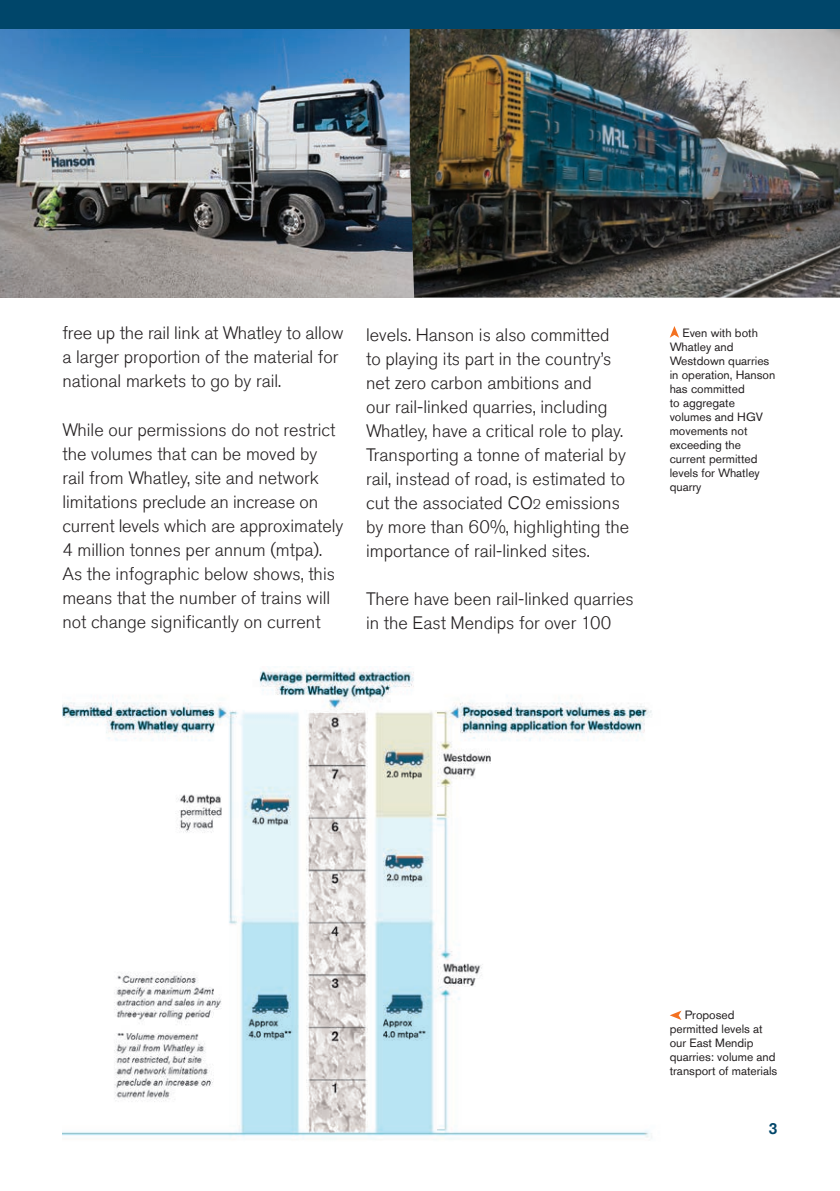
<style>
.page{position:relative;width:840px;height:1191px;background:#fff}
.page>*{position:absolute;margin:0;border:0;box-sizing:border-box;transform-origin:0 0}
.t1{font:300 18px/24px "Akzidenz Grotesk Std";color:#231f20}
.t2{font:500 16px "Akzidenz Grotesk Std";color:#00466a}
.t3{font:12px/14px "Akzidenz Grotesk Std";color:#231f20}
.s1{font-size:14px}
</style>
<div class="page">
<img style="left:0;top:28px;width:409px;height:270px">
<img style="left:409px;top:28px;width:430px;height:270px">
<div style="left:0;top:0;width:839px;height:28px;background:#00466a"></div>
<img style="left:62px;top:666px;width:590px;height:473px">
<svg style="left:670px;top:1011px;width:11px;height:9px"></svg>
<svg style="left:669px;top:326px;width:9px;height:12px"></svg>
<p class="t1" style="left:62px;top:322px;width:282px">free up the rail link at Whatley to allow a larger proportion of the material for national markets to go by rail.</p>
<p class="t1" style="left:62px;top:417px;width:282px">While our permissions do not restrict the volumes that can be moved by rail from Whatley, site and network limitations preclude an increase on current levels which are approximately 4 million tonnes per annum (mtpa).<br>As the infographic below shows, this means that the number of trains will not change significantly on current</p>
<p class="t1" style="left:366px;top:323px;width:264px">levels. Hanson is also committed<br>to playing its part in the country’s net zero carbon ambitions and<br>our rail-linked quarries, including Whatley, have a critical role to play.<br>Transporting a tonne of material by rail, instead of road, is estimated to cut the associated CO<span class="s1">2</span> emissions by more than 60%, highlighting the importance of rail-linked sites.</p>
<p class="t1" style="left:366px;top:587px;width:269px">There have been rail-linked quarries in the East Mendips for over 100</p>
<p class="t3" style="left:669px;top:325px;width:107px;text-indent:13px">Even with both<br>Whatley and<br>Westdown quarries in operation, Hanson has committed<br>to aggregate volumes and HGV movements not exceeding the current permitted levels for Whatley quarry</p>
<p class="t3" style="left:669px;top:1007px;width:109px;text-indent:15px">Proposed permitted levels at our East Mendip quarries: volume and transport of materials</p>
<p class="t2" style="left:768px;top:1118px;width:10px">3</p>
</div>
